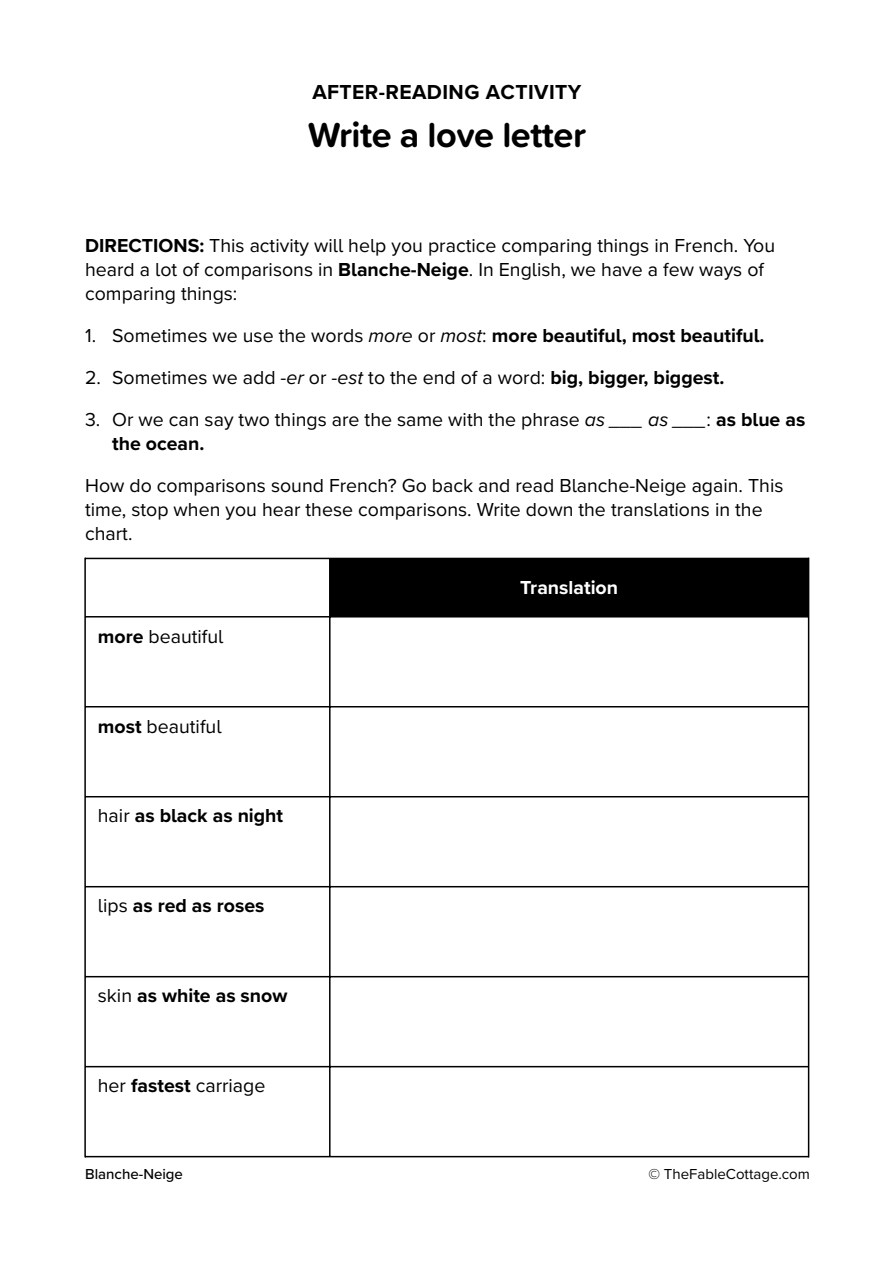
<style>
.page{position:relative;width:894px;height:1263px;background:#fff}
.page>*{position:absolute;margin:0;border:0;box-sizing:border-box;transform-origin:0 0}
.t1{font:700 36px "Proxima Soft";letter-spacing:-.015em;color:#000}
.t2{font:700 21px "Proxima Nova";letter-spacing:.02em;color:#000}
.t3{font:19.5px/24px "Proxima Nova";color:#000}
.t4{font:700 19.5px "Proxima Nova";color:#000}
.t5{font:700 19.5px "Proxima Nova";color:#fff}
.t6{font:15px "Proxima Nova";color:#000}
.t7{font:500 15px "Proxima Nova";color:#000}
.s1{font-weight:700}
.s2{font-weight:400}
.s3{font-weight:400;font-style:italic}
.s4{font-style:italic}
</style>
<div class="page">
<div style="left:329px;top:558px;width:479px;height:59px;background:#000"></div>
<hr style="left:84px;top:558px;width:2px;height:599px;background:#000">
<hr style="left:807px;top:558px;width:2px;height:599px;background:#000">
<hr style="left:329px;top:558px;width:1px;height:599px;background:#000">
<hr style="left:85px;top:558px;width:723px;height:1px;background:#000">
<hr style="left:85px;top:616px;width:723px;height:1px;background:#000">
<hr style="left:85px;top:706px;width:723px;height:1px;background:#000">
<hr style="left:85px;top:796px;width:723px;height:1px;background:#000">
<hr style="left:85px;top:886px;width:723px;height:1px;background:#000">
<hr style="left:85px;top:976px;width:723px;height:1px;background:#000">
<hr style="left:85px;top:1066px;width:723px;height:1px;background:#000">
<hr style="left:85px;top:1156px;width:723px;height:1px;background:#000">
<p class="t2" style="left:312px;top:83px;width:270px">AFTER-READING ACTIVITY</p>
<h1 class="t1" style="left:307px;top:119px;width:279px">Write a love letter</h1>
<p class="t3" style="left:85px;top:235px;width:691px"><span class="s1">DIRECTIONS:</span> This activity will help you practice comparing things in French. You heard a lot of comparisons in <span class="s1">Blanche-Neige</span>. In English, we have a few ways of comparing things:</p>
<p class="t4" style="left:85px;top:327px;width:680px"><span class="s2">1. Sometimes we use the words</span> <span class="s3">more</span> <span class="s2">or</span> <span class="s3">most</span><span class="s2">:</span> more beautiful, most beautiful.</p>
<p class="t3" style="left:85px;top:367px;width:640px">2. Sometimes we add -<span class="s4">er</span> or -<span class="s4">est</span> to the end of a word: <span class="s1">big, bigger, biggest.</span></p>
<p class="t3" style="left:112px;top:409px;width:694px;text-indent:-27px">3. Or we can say two things are the same with the phrase <span class="s4">as ___ as ___</span>: <span class="s1">as blue as the ocean.</span></p>
<p class="t3" style="left:85px;top:475px;width:699px">How do comparisons sound French? Go back and read Blanche-Neige again. This time, stop when you hear these comparisons. Write down the translations in the chart.</p>
<p class="t3" style="left:98px;top:625px;width:126px"><span class="s1">more</span> beautiful</p>
<p class="t3" style="left:98px;top:715px;width:124px"><span class="s1">most</span> beautiful</p>
<p class="t4" style="left:98px;top:807px;width:187px"><span class="s2">hair</span> as black as night</p>
<p class="t4" style="left:98px;top:897px;width:168px"><span class="s2">lips</span> as red as roses</p>
<p class="t4" style="left:98px;top:987px;width:191px"><span class="s2">skin</span> as white as snow</p>
<p class="t3" style="left:98px;top:1075px;width:169px">her <span class="s1">fastest</span> carriage</p>
<p class="t5" style="left:520px;top:579px;width:99px">Translation</p>
<p class="t7" style="left:85px;top:1167px;width:99px">Blanche-Neige</p>
<p class="t6" style="left:648px;top:1167px;width:163px">© TheFableCottage.com</p>
</div>
